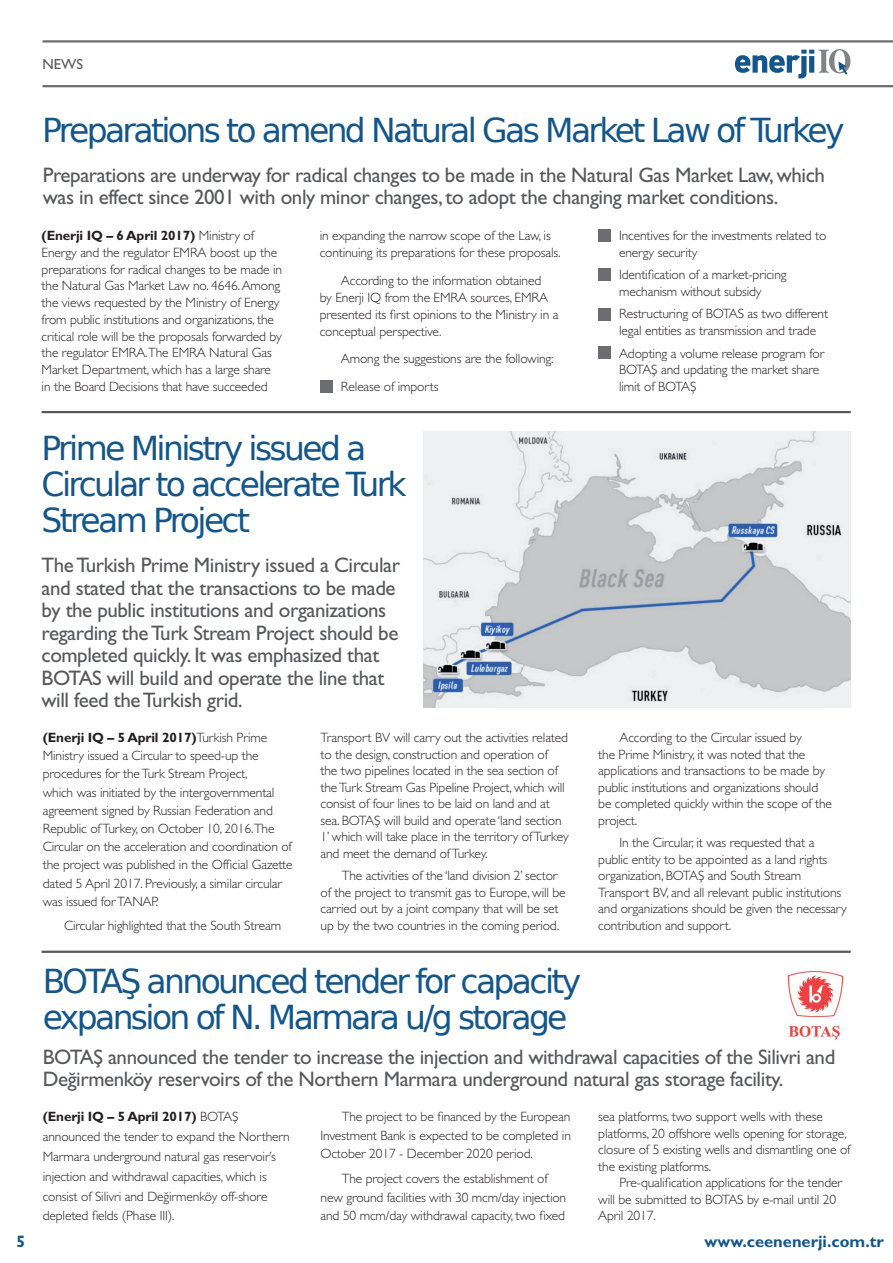
<style>
.page{position:relative;width:893px;height:1263px;background:#fff}
.page>*{position:absolute;margin:0;border:0;box-sizing:border-box;transform-origin:0 0}
.t1{font:33px/36px "Bitstream Vera Sans";letter-spacing:-.08em;color:#15568a}
.t2{font:21px/22.5px "Gill Sans Std";letter-spacing:-.02em;color:#57585a}
.t3{font:700 16.5px "Gill Sans Std";color:#15568a}
.t4{font:700 condensed 16.5px "Gill Sans Std";color:#15568a}
.t5{font:14.55px "Gill Sans Std";color:#57585a}
.t6{font:300 13.5px/16.5px "Gill Sans Std";letter-spacing:-.01em;color:#231f20}
.s1{font-weight:700}
</style>
<div class="page">
<hr style="left:43px;top:85px;width:850px;height:2px;background:#6c6d70">
<hr style="left:43px;top:40px;width:850px;height:3px;background:#6c6d70">
<svg style="left:735px;top:49px;width:115px;height:29px"></svg>
<div style="left:598px;top:268px;width:13px;height:12px;background:#6c6d70"></div>
<div style="left:598px;top:229px;width:13px;height:13px;background:#6c6d70"></div>
<div style="left:598px;top:308px;width:13px;height:13px;background:#6c6d70"></div>
<div style="left:598px;top:346px;width:13px;height:13px;background:#6c6d70"></div>
<div style="left:320px;top:380px;width:12px;height:13px;background:#6c6d70"></div>
<hr style="left:42px;top:411px;width:809px;height:2px;background:#57585a">
<hr style="left:42px;top:951px;width:809px;height:2px;background:#57585a">
<img style="left:424px;top:431px;width:427px;height:276px">
<img style="left:787px;top:970px;width:57px;height:69px">
<p class="t5" style="left:43px;top:56px;width:42px">NEWS</p>
<p class="t4" style="left:16px;top:1232px;width:10px">5</p>
<h1 class="t1" style="left:42px;top:113px;width:804px">Preparations to amend Natural Gas Market Law of Turkey</h1>
<h2 class="t2" style="left:43px;top:164px;width:784px">Preparations are underway for radical changes to be made in the Natural Gas Market Law, which was in effect since 2001 with only minor changes, to adopt the changing market conditions.</h2>
<p class="t6" style="left:42px;top:227px;width:242px"><span class="s1">(Enerji IQ – 6 April 2017)</span> Ministry of Energy and the regulator EMRA boost up the preparations for radical changes to be made in the Natural Gas Market Law no. 4646. Among the views requested by the Ministry of Energy from public institutions and organizations, the critical role will be the proposals forwarded by the regulator EMRA.The EMRA Natural Gas Market Department, which has a large share in the Board Decisions that have succeeded</p>
<p class="t6" style="left:320px;top:227px;width:242px;line-height:17.1px">in expanding the narrow scope of the Law, is continuing its preparations for these proposals.</p>
<p class="t6" style="left:619px;top:227px;width:209px">Incentives for the investments related to energy security</p>
<p class="t6" style="left:619px;top:267px;width:169px">Identification of a market-pricing mechanism without subsidy</p>
<p class="t6" style="left:619px;top:306px;width:211px">Restructuring of BOTAS as two different legal entities as transmission and trade</p>
<p class="t6" style="left:619px;top:345px;width:207px">Adopting a volume release program for<br>BOTAŞ and updating the market share limit of BOTAŞ</p>
<p class="t6" style="left:320px;top:272px;width:240px;line-height:17.1px;text-indent:21px">According to the information obtained<br>by Enerji IQ from the EMRA sources, EMRA presented its first opinions to the Ministry in a conceptual perspective.</p>
<p class="t6" style="left:341px;top:345px;width:214px;line-height:27.6px">Among the suggestions are the following:<br>Release of imports</p>
<h1 class="t1" style="left:42px;top:431px;width:367px">Prime Ministry issued a<br>Circular to accelerate Turk<br>Stream Project</h1>
<p class="t2" style="left:42px;top:554px;width:360px">The Turkish Prime Ministry issued a Circular and stated that the transactions to be made by the public institutions and organizations regarding the Turk Stream Project should be completed quickly. It was emphasized that BOTAS will build and operate the line that will feed the Turkish grid.</p>
<p class="t6" style="left:43px;top:729px;width:251px;line-height:18.1px"><span class="s1">(Enerji IQ – 5 April 2017)</span>Turkish Prime Ministry issued a Circular to speed-up the procedures for the Turk Stream Project,<br>which was initiated by the intergovernmental agreement signed by Russian Federation and Republic of Turkey, on October 10, 2016.The Circular on the acceleration and coordination of the project was published in the Official Gazette dated 5 April 2017. Previously, a similar circular was issued for TANAP.</p>
<p class="t6" style="left:64px;top:917px;width:219px">Circular highlighted that the South Stream</p>
<p class="t6" style="left:320px;top:729px;width:250px">Transport BV will carry out the activities related to the design, construction and operation of<br>the two pipelines located in the sea section of the Turk Stream Gas Pipeline Project, which will consist of four lines to be laid on land and at sea. BOTAŞ will build and operate ‘land section 1’ which will take place in the territory of Turkey and meet the demand of Turkey.</p>
<p class="t6" style="left:320px;top:868px;width:247px;text-indent:21px">The activities of the ‘land division 2’ sector of the project to transmit gas to Europe, will be carried out by a joint company that will be set up by the two countries in the coming period.</p>
<p class="t6" style="left:598px;top:729px;width:235px;text-indent:21px">According to the Circular issued by<br>the Prime Ministry, it was noted that the applications and transactions to be made by public institutions and organizations should be completed quickly within the scope of the project.</p>
<p class="t6" style="left:598px;top:835px;width:250px;text-indent:21px">In the Circular, it was requested that a public entity to be appointed as a land rights organization, BOTAŞ and South Stream Transport BV, and all relevant public institutions and organizations should be given the necessary contribution and support.</p>
<h1 class="t1" style="left:43px;top:964px;width:540px">BOTAŞ announced tender for capacity expansion of N. Marmara u/g storage</h1>
<h2 class="t2" style="left:43px;top:1046px;width:794px">BOTAŞ announced the tender to increase the injection and withdrawal capacities of the Silivri and<br>Değirmenköy reservoirs of the Northern Marmara underground natural gas storage facility.</h2>
<p class="t6" style="left:43px;top:1107px;width:249px;line-height:19.8px"><span class="s1">(Enerji IQ – 5 April 2017)</span> BOTAŞ announced the tender to expand the Northern Marmara underground natural gas reservoir’s injection and withdrawal capacities, which is consist of Silivri and Değirmenköy off-shore depleted fields (Phase III).</p>
<p class="t6" style="left:320px;top:1107px;width:252px;line-height:18.6px;text-align:justify;text-indent:21px">The project to be financed by the European Investment Bank is expected to be completed in October 2017 - December 2020 period.</p>
<p class="t6" style="left:598px;top:1108px;width:254px">sea platforms, two support wells with these platforms, 20 offshore wells opening for storage, closure of 5 existing wells and dismantling one of the existing platforms.</p>
<p class="t6" style="left:598px;top:1175px;width:245px;text-indent:21px">Pre-qualification applications for the tender will be submitted to BOTAS by e-mail until 20<br>April 2017.</p>
<p class="t6" style="left:320px;top:1169px;width:247px;line-height:18.6px;text-align:center">The project covers the establishment of<br>new ground facilities with 30 mcm/day injection and 50 mcm/day withdrawal capacity, two fixed</p>
<p class="t3" style="left:705px;top:1232px;width:181px">www.ceenenerji.com.tr</p>
</div>
